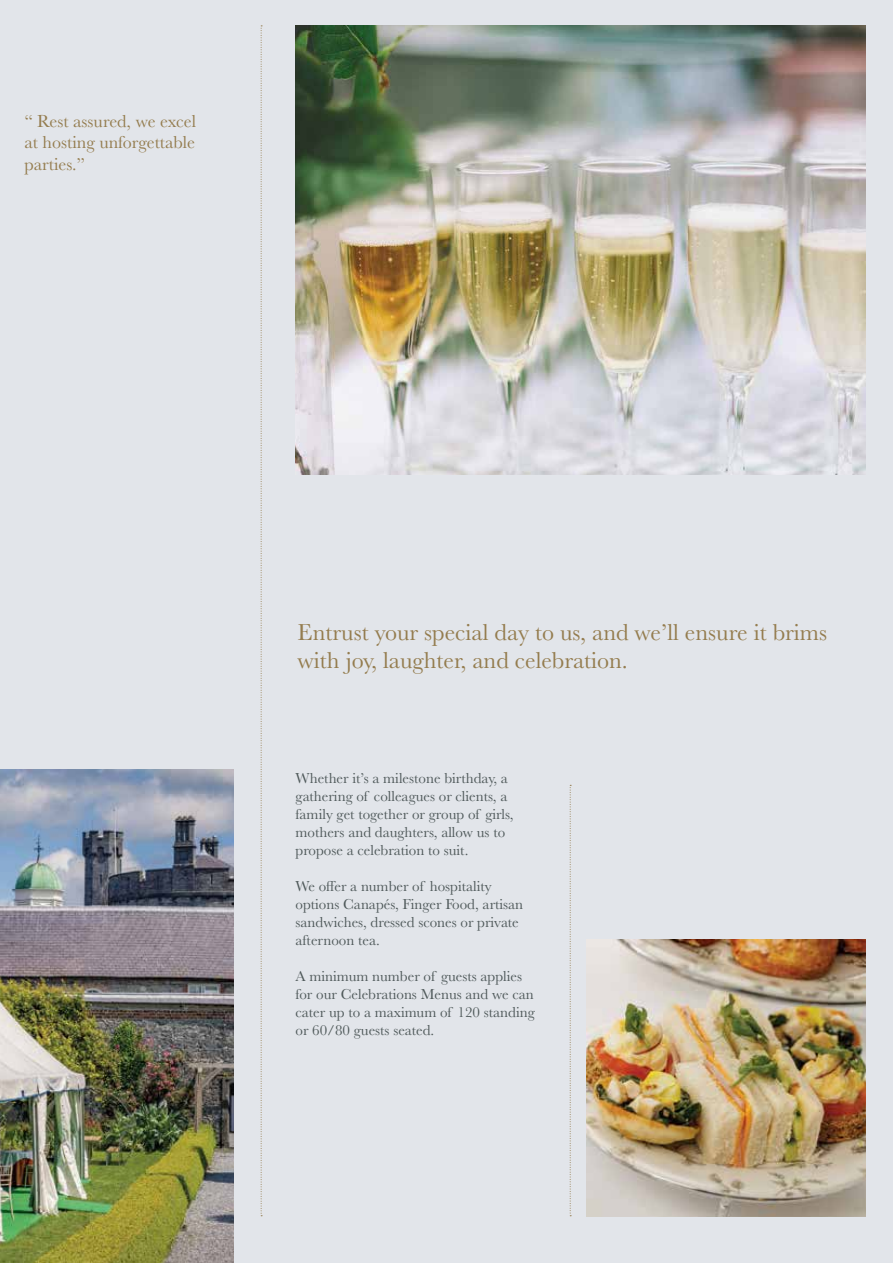
<style>
.page{position:relative;width:893px;height:1263px;background:#e2e5ea}
.page>*{position:absolute;margin:0;border:0;box-sizing:border-box;transform-origin:0 0}
.t1{font:24px/28.8px "Baskerville";color:#947c4e}
.t2{font:18px/21.6px "Baskerville";color:#947c4e;text-align:justify}
.t3{font:15px/18px "Baskerville";color:#4e5859}
</style>
<div class="page">
<img style="left:296px;top:26px;width:569px;height:448px">
<img style="left:0;top:770px;width:234px;height:493px">
<svg style="left:261px;top:26px;width:1px;height:1190px"></svg>
<svg style="left:570px;top:785px;width:1px;height:431px"></svg>
<img style="left:587px;top:939px;width:278px;height:277px">
<p class="t2" style="left:25px;top:110px;width:173px">“ Rest assured, we excel at hosting unforgettable parties.”</p>
<h1 class="t1" style="left:298px;top:618px;width:531px">Entrust your special day to us, and we’ll ensure it brims with joy, laughter, and celebration.</h1>
<p class="t3" style="left:296px;top:769px;width:219px">Whether it’s a milestone birthday, a gathering of colleagues or clients, a family get together or group of girls, mothers and daughters, allow us to propose a celebration to suit.</p>
<p class="t3" style="left:296px;top:877px;width:229px">We offer a number of hospitality options Canapés, Finger Food, artisan sandwiches, dressed scones or private afternoon tea.</p>
<p class="t3" style="left:296px;top:967px;width:241px">A minimum number of guests applies for our Celebrations Menus and we can cater up to a maximum of 120 standing or 60/80 guests seated.</p>
</div>
